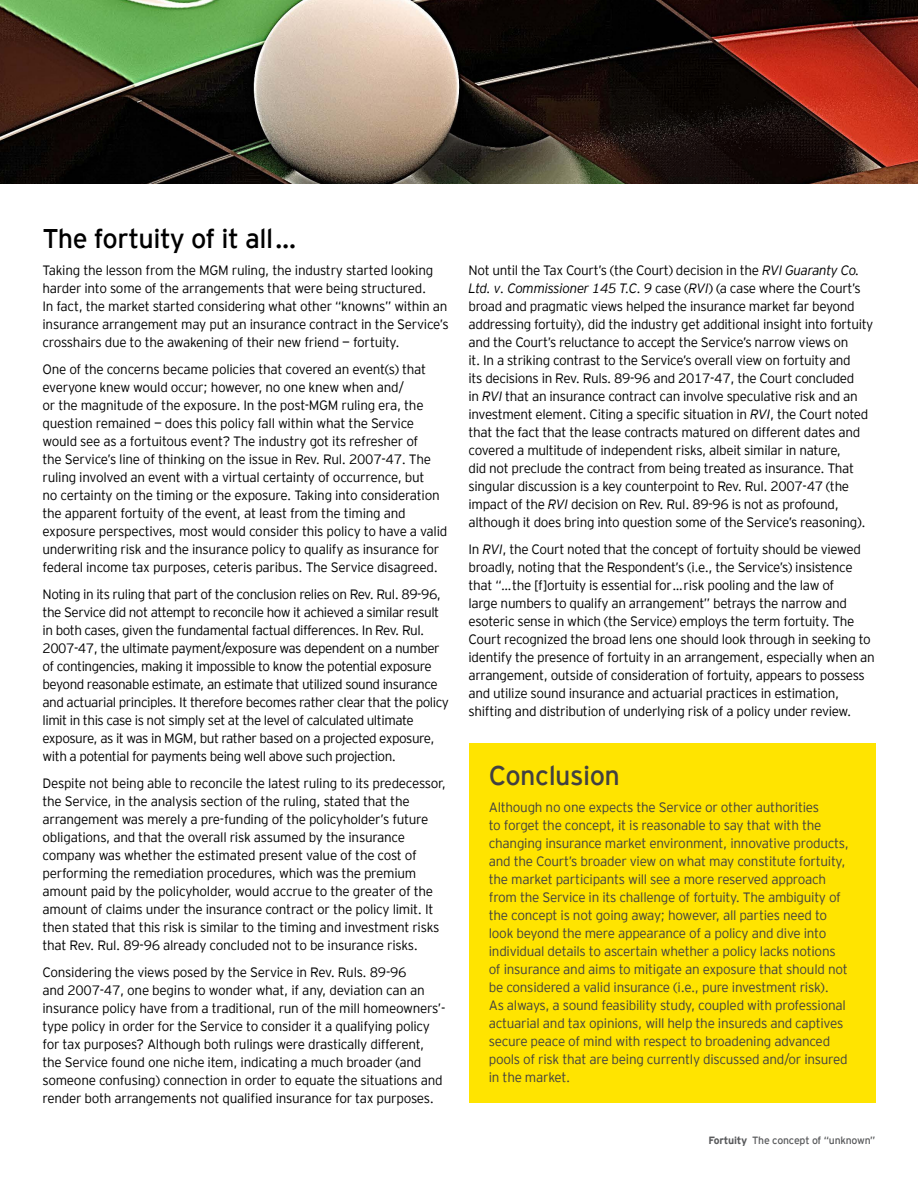
<style>
.page{position:relative;width:918px;height:1188px;background:#fff}
.page>*{position:absolute;margin:0;border:0;box-sizing:border-box;transform-origin:0 0}
.t1{font:27px "EY Interstate";letter-spacing:-.02em;color:#000}
.t2{font:27px "EY Interstate";letter-spacing:-.02em;color:#414042}
.t3{font:300 13.5px/18px "EY Interstate";letter-spacing:-.025em;color:#000}
.t4{font:300 13.5px/18px "EY Interstate";letter-spacing:-.02em;color:#414042}
.t5{font:10.5px "EY Interstate";letter-spacing:-.02em;color:#58595b}
.s1{font-style:italic}
.s2{font-weight:700}
</style>
<div class="page">
<div style="left:469px;top:743px;width:406px;height:359px;background:#ffe400"></div>
<img style="left:0;top:0;width:918px;height:184px">
<h1 class="t1" style="left:43px;top:219px;width:255px">The fortuity of it all…</h1>
<p class="t3" style="left:43px;top:260px;width:408px">Taking the lesson from the MGM ruling, the industry started looking harder into some of the arrangements that were being structured.<br>In fact, the market started considering what other “knowns” within an insurance arrangement may put an insurance contract in the Service’s crosshairs due to the awakening of their new friend — fortuity.</p>
<p class="t3" style="left:43px;top:359px;width:406px">One of the concerns became policies that covered an event(s) that everyone knew would occur; however, no one knew when and/<br>or the magnitude of the exposure. In the post-MGM ruling era, the question remained — does this policy fall within what the Service would see as a fortuitous event? The industry got its refresher of<br>the Service’s line of thinking on the issue in Rev. Rul. 2007-47. The ruling involved an event with a virtual certainty of occurrence, but<br>no certainty on the timing or the exposure. Taking into consideration the apparent fortuity of the event, at least from the timing and exposure perspectives, most would consider this policy to have a valid underwriting risk and the insurance policy to qualify as insurance for federal income tax purposes, ceteris paribus. The Service disagreed.</p>
<p class="t3" style="left:43px;top:584px;width:408px">Noting in its ruling that part of the conclusion relies on Rev. Rul. 89-96, the Service did not attempt to reconcile how it achieved a similar result in both cases, given the fundamental factual differences. In Rev. Rul.<br>2007-47, the ultimate payment/exposure was dependent on a number of contingencies, making it impossible to know the potential exposure beyond reasonable estimate, an estimate that utilized sound insurance and actuarial principles. It therefore becomes rather clear that the policy limit in this case is not simply set at the level of calculated ultimate exposure, as it was in MGM, but rather based on a projected exposure, with a potential for payments being well above such projection.</p>
<p class="t3" style="left:43px;top:773px;width:405px">Despite not being able to reconcile the latest ruling to its predecessor, the Service, in the analysis section of the ruling, stated that the arrangement was merely a pre-funding of the policyholder’s future obligations, and that the overall risk assumed by the insurance company was whether the estimated present value of the cost of performing the remediation procedures, which was the premium amount paid by the policyholder, would accrue to the greater of the amount of claims under the insurance contract or the policy limit. It then stated that this risk is similar to the timing and investment risks that Rev. Rul. 89-96 already concluded not to be insurance risks.</p>
<p class="t3" style="left:43px;top:962px;width:404px">Considering the views posed by the Service in Rev. Ruls. 89-96<br>and 2007-47, one begins to wonder what, if any, deviation can an insurance policy have from a traditional, run of the mill homeowners’- type policy in order for the Service to consider it a qualifying policy for tax purposes? Although both rulings were drastically different, the Service found one niche item, indicating a much broader (and someone confusing) connection in order to equate the situations and render both arrangements not qualified insurance for tax purposes.</p>
<p class="t3" style="left:469px;top:260px;width:406px">Not until the Tax Court’s (the Court) decision in the <span class="s1">RVI Guaranty Co.<br>Ltd. v. Commissioner 145 T.C. 9</span> case (<span class="s1">RVI</span>) (a case where the Court’s broad and pragmatic views helped the insurance market far beyond addressing fortuity), did the industry get additional insight into fortuity and the Court’s reluctance to accept the Service’s narrow views on<br>it. In a striking contrast to the Service’s overall view on fortuity and<br>its decisions in Rev. Ruls. 89-96 and 2017-47, the Court concluded<br>in <span class="s1">RVI</span> that an insurance contract can involve speculative risk and an investment element. Citing a specific situation in <span class="s1">RVI</span>, the Court noted that the fact that the lease contracts matured on different dates and covered a multitude of independent risks, albeit similar in nature,<br>did not preclude the contract from being treated as insurance. That singular discussion is a key counterpoint to Rev. Rul. 2007-47 (the impact of the <span class="s1">RVI</span> decision on Rev. Rul. 89-96 is not as profound, although it does bring into question some of the Service’s reasoning).</p>
<p class="t3" style="left:469px;top:539px;width:408px">In <span class="s1">RVI</span>, the Court noted that the concept of fortuity should be viewed broadly, noting that the Respondent’s (i.e., the Service’s) insistence that “…the [f]ortuity is essential for…risk pooling and the law of<br>large numbers to qualify an arrangement” betrays the narrow and esoteric sense in which (the Service) employs the term fortuity. The Court recognized the broad lens one should look through in seeking to identify the presence of fortuity in an arrangement, especially when an arrangement, outside of consideration of fortuity, appears to possess and utilize sound insurance and actuarial practices in estimation, shifting and distribution of underlying risk of a policy under review.</p>
<h1 class="t2" style="left:489px;top:756px;width:133px">Conclusion</h1>
<p class="t4" style="left:489px;top:798px;width:362px">Although no one expects the Service or other authorities<br>to forget the concept, it is reasonable to say that with the changing insurance market environment, innovative products, and the Court’s broader view on what may constitute fortuity, the market participants will see a more reserved approach from the Service in its challenge of fortuity. The ambiguity of the concept is not going away; however, all parties need to look beyond the mere appearance of a policy and dive into individual details to ascertain whether a policy lacks notions of insurance and aims to mitigate an exposure that should not be considered a valid insurance (i.e., pure investment risk).<br>As always, a sound feasibility study, coupled with professional actuarial and tax opinions, will help the insureds and captives secure peace of mind with respect to broadening advanced pools of risk that are being currently discussed and/or insured in the market.</p>
<p class="t5" style="left:708px;top:1133px;width:169px"><span class="s2">Fortuity</span> The concept of “unknown”</p>
</div>
